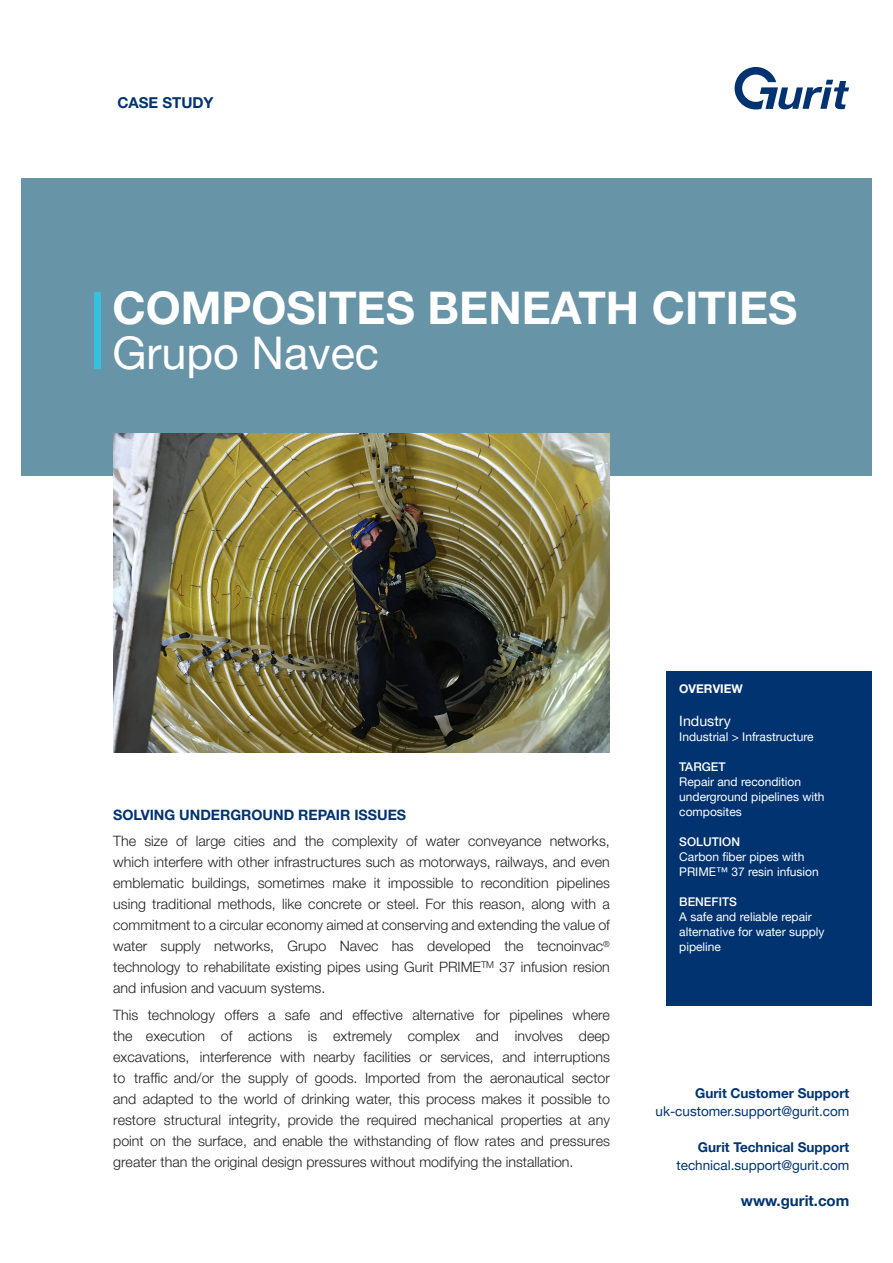
<style>
.page{position:relative;width:893px;height:1263px;background:#fff}
.page>*{position:absolute;margin:0;border:0;box-sizing:border-box;transform-origin:0 0}
.t1{font:700 45px "Helvetica Neue LT Pro";color:#fff}
.t2{font:45px "Helvetica Neue LT Pro";color:#fff}
.t3{font:700 15px "Helvetica Neue LT Pro";color:#013371}
.copy{font:300 14.25px/21px "Helvetica Neue LT Pro";color:#231f20;text-align:justify}
.job_title{font:14.25px "Helvetica Neue LT Pro";color:#fff}
.weblink{font:13.5px "Helvetica Neue LT Pro";color:#013371}
.contact_title{font:700 13.5px "Helvetica Neue LT Pro";color:#013371}
.box_copy{font:12px/15px "Helvetica Neue LT Pro";color:#fff}
.box_list{font:12px "Helvetica Neue LT Pro";color:#fff}
.box_headline_2{font:500 12px "Helvetica Neue LT Pro";color:#fff}
.box_headline_1{font:700 12px "Helvetica Neue LT Pro";color:#fff}
.s1{font-weight:700;color:#013371}
</style>
<div class="page">
<div style="left:21px;top:179px;width:851px;height:297px;background:#6894a8"></div>
<div style="left:666px;top:672px;width:206px;height:334px;background:#013371"></div>
<div style="left:94px;top:292px;width:6px;height:77px;background:#36c2de"></div>
<img style="left:113px;top:434px;width:497px;height:319px">
<svg style="left:735px;top:67px;width:114px;height:42px"></svg>
<p class="t3" style="left:117px;top:94px;width:98px">CASE STUDY</p>
<p class="t1" style="left:112px;top:280px;width:686px">COMPOSITES BENEATH CITIES</p>
<p class="t2" style="left:112px;top:325px;width:268px">Grupo Navec</p>
<p class="copy" style="left:113px;top:801px;width:498px;line-height:27px"><span class="s1">SOLVING UNDERGROUND REPAIR ISSUES<br></span>The size of large cities and the complexity of water conveyance networks,</p>
<p class="copy" style="left:113px;top:852px;width:498px">which interfere with other infrastructures such as motorways, railways, and even emblematic buildings, sometimes make it impossible to recondition pipelines using traditional methods, like concrete or steel. For this reason, along with a commitment to a circular economy aimed at conserving and extending the value of water supply networks, Grupo Navec has developed the tecnoinvac<sup>® </sup>technology to rehabilitate existing pipes using Gurit PRIME<sup>TM</sup> 37 infusion resion and infusion and vacuum systems.</p>
<p class="copy" style="left:113px;top:1004px;width:498px">This technology offers a safe and effective alternative for pipelines where the execution of actions is extremely complex and involves deep excavations, interference with nearby facilities or services, and interruptions to traffic and/or the supply of goods. Imported from the aeronautical sector and adapted to the world of drinking water, this process makes it possible to restore structural integrity, provide the required mechanical properties at any point on the surface, and enable the withstanding of flow rates and pressures greater than the original design pressures without modifying the installation.</p>
<p class="box_headline_1" style="left:679px;top:681px;width:65px">OVERVIEW</p>
<p class="job_title" style="left:679px;top:712px;width:53px">Industry</p>
<p class="box_list" style="left:679px;top:729px;width:136px">Industrial &gt; Infrastructure</p>
<p class="box_headline_2" style="left:679px;top:760px;width:48px">TARGET</p>
<p class="box_copy" style="left:679px;top:774px;width:147px">Repair and recondition underground pipelines with composites</p>
<p class="box_headline_2" style="left:679px;top:835px;width:62px">SOLUTION</p>
<p class="box_copy" style="left:679px;top:849px;width:141px">Carbon fiber pipes with<br>PRIME™ 37 resin infusion</p>
<p class="box_headline_2" style="left:679px;top:895px;width:59px">BENEFITS</p>
<p class="box_copy" style="left:679px;top:909px;width:147px">A safe and reliable repair alternative for water supply pipeline</p>
<p class="contact_title" style="left:695px;top:1085px;width:156px">Gurit Customer Support</p>
<p class="weblink" style="left:655px;top:1103px;width:195px">uk-customer.support@gurit.com</p>
<p class="contact_title" style="left:698px;top:1139px;width:153px">Gurit Technical Support</p>
<p class="weblink" style="left:676px;top:1157px;width:174px">technical.support@gurit.com</p>
<p class="t3" style="left:741px;top:1191px;width:110px">www.gurit.com</p>
</div>
